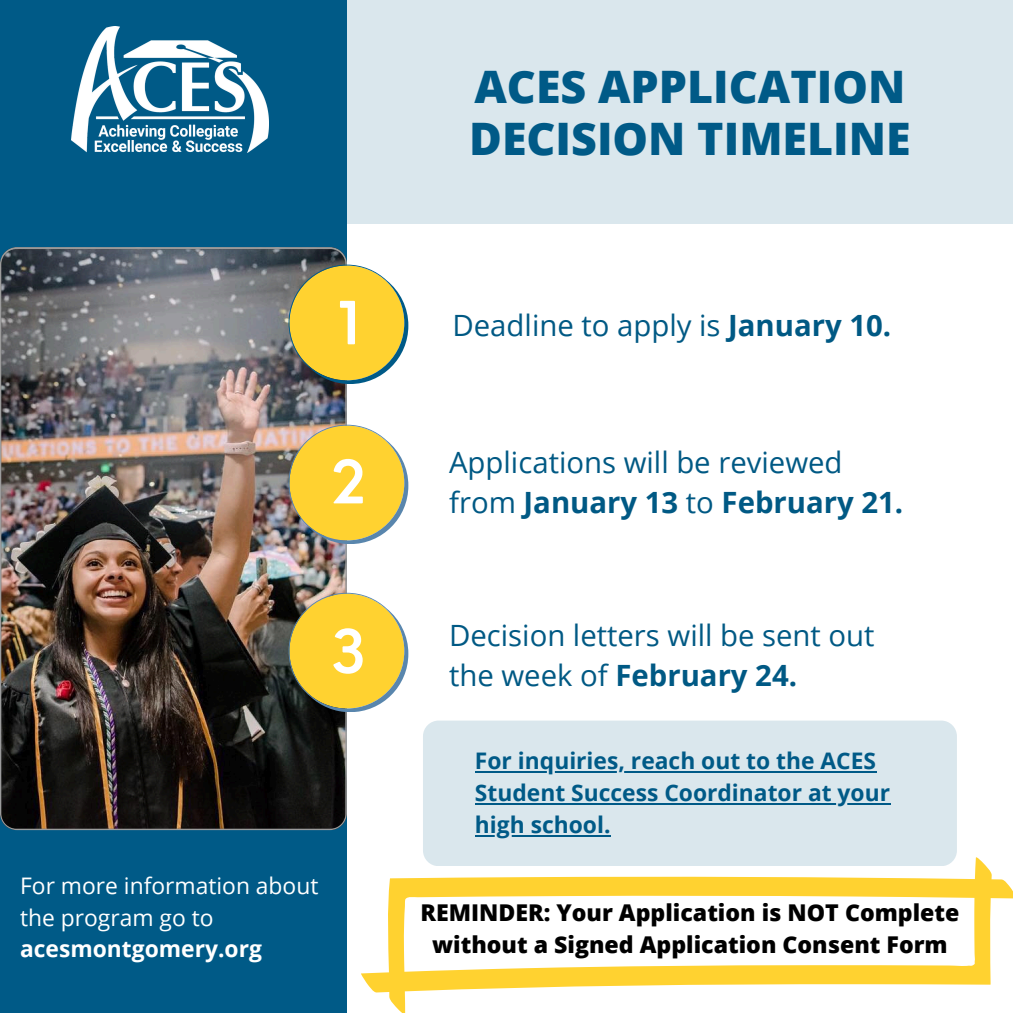
<style>
.page{position:relative;width:1013px;height:1013px;background:#fff}
.page>*{position:absolute;margin:0;border:0;box-sizing:border-box;transform-origin:0 0}
.t1{font:600 58px "Nourd";color:#fff}
.t2{font:800 44.75px/52.5px "Open Sans";color:#005a87}
.t3{font:29.38px/39.9px "Open Sans";color:#005984}
.t4{font:800 23.12px/31.9px "Open Sans";color:#000;text-align:center}
.t5{font:700 22.88px "Open Sans";color:#005a87}
.t6{font:22.75px/31.6px "Open Sans";color:#fff}
.t7{font:700 22.75px "Open Sans";color:#fff}
.s1{font-weight:700}
</style>
<div class="page">
<div style="left:343px;top:0;width:669px;height:224px;background:#dae7ed"></div>
<div style="left:1px;top:0;width:346px;height:1012px;background:#005a87"></div>
<img style="left:0;top:247px;width:347px;height:583px;border-radius:17px">
<svg style="left:288px;top:264px;width:120px;height:120px;background:#dcc150"></svg>
<svg style="left:288px;top:424px;width:120px;height:120px;background:#e8c855"></svg>
<svg style="left:288px;top:592px;width:120px;height:120px;background:#ddbf4c"></svg>
<img style="left:71px;top:27px;width:197px;height:125px">
<div style="left:423px;top:720px;width:533px;height:146px;background:#dae7ed;border-radius:16px"></div>
<hr style="left:475px;top:770px;width:401px;height:2px;background:#005a87">
<hr style="left:475px;top:802px;width:415px;height:2px;background:#005a87">
<hr style="left:475px;top:834px;width:135px;height:2px;background:#005a87">
<svg style="left:361px;top:857px;width:651px;height:155px"></svg>
<p class="t1" style="left:337px;top:286px;width:23px">1</p>
<p class="t1" style="left:330px;top:445px;width:37px">2</p>
<p class="t1" style="left:331px;top:614px;width:37px">3</p>
<p class="t6" style="left:20px;top:869px;width:300px">For more information about the program go to</p>
<p class="t7" style="left:20px;top:932px;width:243px">acesmontgomery.org</p>
<p class="t2" style="left:469px;top:59px;width:443px">ACES APPLICATION<br>DECISION TIMELINE</p>
<p class="t3" style="left:452px;top:304px;width:440px">Deadline to apply is <span class="s1">January 10.</span></p>
<p class="t3" style="left:449px;top:441px;width:455px">Applications will be reviewed from <span class="s1">January 13</span> to <span class="s1">February 21.</span></p>
<p class="t3" style="left:449px;top:614px;width:427px">Decision letters will be sent out the week of <span class="s1">February 24.</span></p>
<h1 class="t5" style="left:475px;top:744px;width:402px">For inquiries, reach out to the ACES</h1>
<p class="t5" style="left:475px;top:776px;width:416px">Student Success Coordinator at your</p>
<p class="t5" style="left:475px;top:808px;width:137px">high school.</p>
<h3 class="t4" style="left:420px;top:895px;width:540px">REMINDER: Your Application is NOT Complete without a Signed Application Consent Form</h3>
</div>
